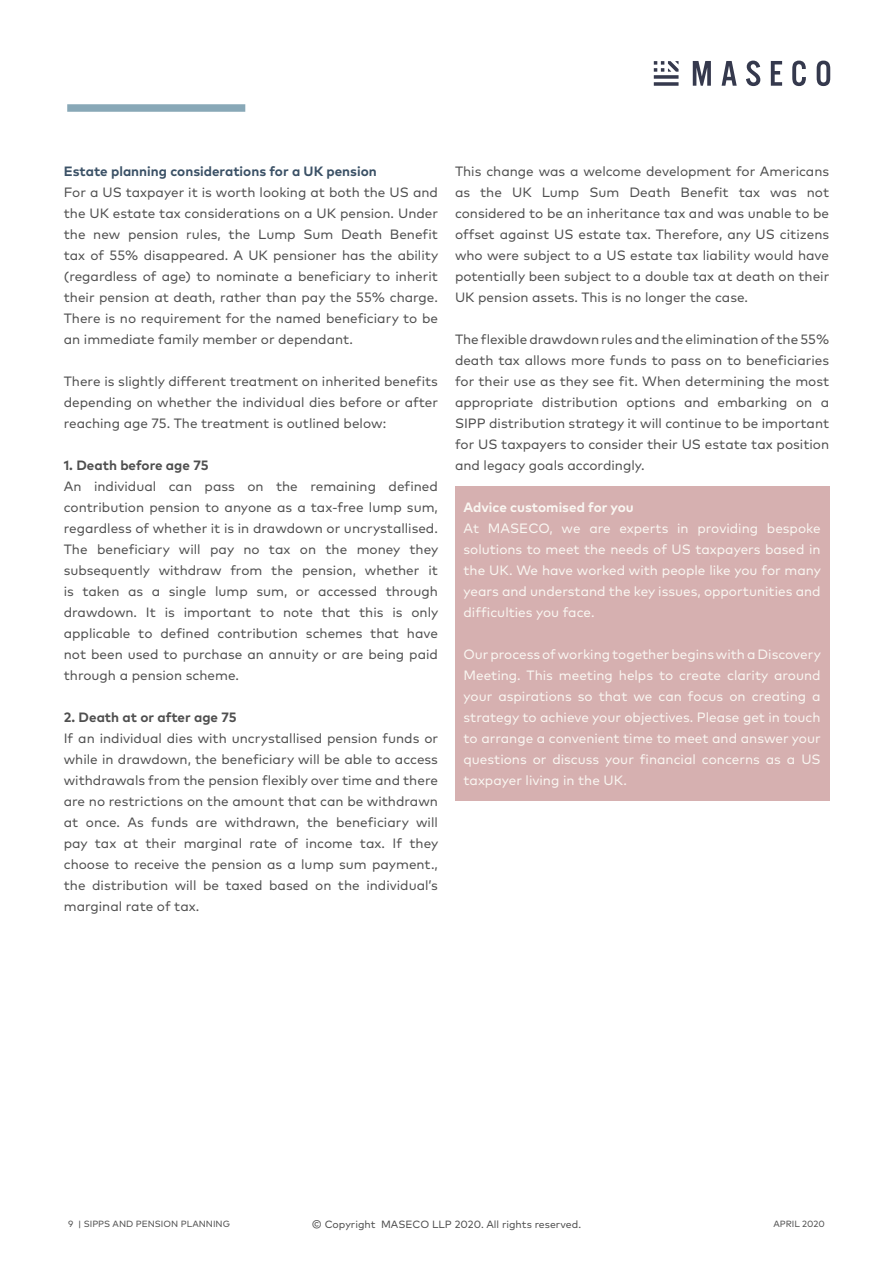
<style>
.page{position:relative;width:893px;height:1263px;background:#fff}
.page>*{position:absolute;margin:0;border:0;box-sizing:border-box;transform-origin:0 0}
.t1{font:13.5px/21px "Mark Pro";color:#4f4f4f;text-align:justify}
.t2{font:13.5px/21px "Mark Pro";color:#faf7f2;text-align:justify}
.t3{font:700 13.5px "Mark Pro";color:#3b5166}
.t4{font:700 13.5px "Mark Pro";color:#4f4f4f}
.t5{font:700 13.5px "Mark Pro";color:#faf7f2}
.t6{font:10.5px "Mark Pro";color:#4f4f4f}
.t7{font:9px "Mark Pro";color:#4f4f4f}
</style>
<div class="page">
<div style="left:455px;top:486px;width:374px;height:314px;background:#d6b0b0"></div>
<div style="left:67px;top:104px;width:178px;height:8px;background:#88a8b7"></div>
<svg style="left:654px;top:61px;width:24px;height:11px"></svg>
<svg style="left:654px;top:75px;width:24px;height:4px"></svg>
<svg style="left:654px;top:82px;width:24px;height:4px"></svg>
<svg style="left:771px;top:61px;width:11px;height:25px"></svg>
<svg style="left:792px;top:61px;width:14px;height:25px"></svg>
<svg style="left:817px;top:61px;width:13px;height:25px"></svg>
<svg style="left:722px;top:61px;width:15px;height:25px"></svg>
<svg style="left:693px;top:61px;width:18px;height:25px"></svg>
<svg style="left:746px;top:61px;width:14px;height:25px"></svg>
<p class="t3" style="left:64px;top:161px;width:314px">Estate planning considerations for a UK pension</p>
<p class="t1" style="left:64px;top:181px;width:376px">For a US taxpayer it is worth looking at both the US and the UK estate tax considerations on a UK pension. Under the new pension rules, the Lump Sum Death Benefit tax of 55% disappeared. A UK pensioner has the ability (regardless of age) to nominate a beneficiary to inherit their pension at death, rather than pay the 55% charge.<br>There is no requirement for the named beneficiary to be an immediate family member or dependant.</p>
<p class="t1" style="left:64px;top:370px;width:376px">There is slightly different treatment on inherited benefits depending on whether the individual dies before or after reaching age 75. The treatment is outlined below:</p>
<p class="t4" style="left:64px;top:455px;width:146px">1. Death before age 75</p>
<p class="t1" style="left:64px;top:475px;width:376px">An individual can pass on the remaining defined contribution pension to anyone as a tax-free lump sum, regardless of whether it is in drawdown or uncrystallised.<br>The beneficiary will pay no tax on the money they subsequently withdraw from the pension, whether it is taken as a single lump sum, or accessed through drawdown. It is important to note that this is only applicable to defined contribution schemes that have not been used to purchase an annuity or are being paid through a pension scheme.</p>
<p class="t4" style="left:64px;top:707px;width:174px">2. Death at or after age 75</p>
<p class="t1" style="left:64px;top:727px;width:376px">If an individual dies with uncrystallised pension funds or while in drawdown, the beneficiary will be able to access withdrawals from the pension flexibly over time and there are no restrictions on the amount that can be withdrawn at once. As funds are withdrawn, the beneficiary will pay tax at their marginal rate of income tax. If they choose to receive the pension as a lump sum payment., the distribution will be taxed based on the individual’s marginal rate of tax.</p>
<p class="t1" style="left:455px;top:160px;width:376px">This change was a welcome development for Americans as the UK Lump Sum Death Benefit tax was not considered to be an inheritance tax and was unable to be offset against US estate tax. Therefore, any US citizens who were subject to a US estate tax liability would have potentially been subject to a double tax at death on their UK pension assets. This is no longer the case.</p>
<p class="t1" style="left:455px;top:328px;width:376px">The flexible drawdown rules and the elimination of the 55% death tax allows more funds to pass on to beneficiaries for their use as they see fit. When determining the most appropriate distribution options and embarking on a SIPP distribution strategy it will continue to be important for US taxpayers to consider their US estate tax position and legacy goals accordingly.</p>
<p class="t5" style="left:463px;top:497px;width:172px">Advice customised for you</p>
<p class="t2" style="left:463px;top:517px;width:359px">At MASECO, we are experts in providing bespoke solutions to meet the needs of US taxpayers based in the UK. We have worked with people like you for many years and understand the key issues, opportunities and difficulties you face.</p>
<p class="t2" style="left:463px;top:643px;width:359px">Our process of working together begins with a Discovery Meeting. This meeting helps to create clarity around your aspirations so that we can focus on creating a strategy to achieve your objectives. Please get in touch to arrange a convenient time to meet and answer your questions or discuss your financial concerns as a US taxpayer living in the UK.</p>
<p class="t7" style="left:68px;top:1217px;width:164px">9 | SIPPS AND PENSION PLANNING</p>
<p class="t6" style="left:312px;top:1217px;width:271px">© Copyright MASECO LLP 2020. All rights reserved.</p>
<p class="t7" style="left:773px;top:1217px;width:53px">APRIL 2020</p>
</div>
